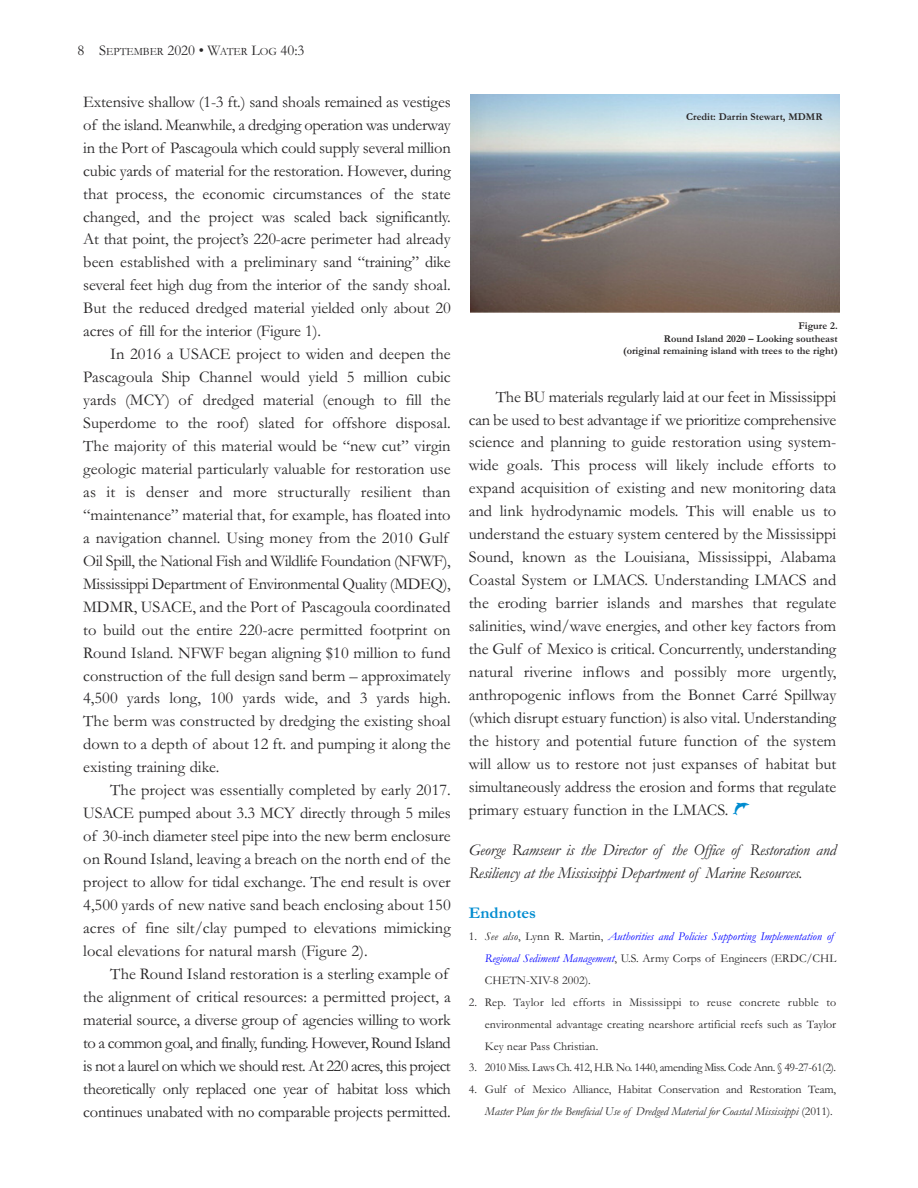
<style>
.page{position:relative;width:918px;height:1188px;background:#fff}
.page>*{position:absolute;margin:0;border:0;box-sizing:border-box;transform-origin:0 0}
.t1{font:16.5px/23px "Garamond";color:#272526;text-align:justify}
.t2{font:italic 16.5px/22.5px "Garamond";letter-spacing:-.015em;color:#272526}
.t3{font:700 16.5px "Garamond";color:#008cd0}
.t4{font:12px/21.9px "Garamond";letter-spacing:-.01em;color:#272526;text-align:justify}
.t5{font:italic 12px/21.9px "Garamond";color:#00f}
.t6{font:12px "Garamond";letter-spacing:-.035em;color:#272526}
.t7{font:11.25px "Garamond";color:#272526}
.t8{font:700 10.5px/12.6px "Garamond";color:#272526;text-align:right}
.s1{font-size:15px}
.s2{font-family:"Mini Pics Lil Fishies";color:#008cd0}
.s3{font-style:normal;color:#272526}
.s4{color:#272526}
.s5{font-style:italic}
</style>
<div class="page">
<img style="left:470px;top:94px;width:369px;height:218px">
<p class="t7" style="left:78px;top:44px;width:228px"><span class="s1">8 S</span>EPTEMBER <span class="s1">2020 • W</span>ATER <span class="s1">L</span>OG <span class="s1">40:3</span></p>
<p class="t1" style="left:83px;top:90px;width:369px">Extensive shallow (1-3 ft.) sand shoals remained as vestiges of the island. Meanwhile, a dredging operation was underway in the Port of Pascagoula which could supply several million cubic yards of material for the restoration. However, during that process, the economic circumstances of the state changed, and the project was scaled back significantly.<br>At that point, the project’s 220-acre perimeter had already been established with a preliminary sand “training” dike several feet high dug from the interior of the sandy shoal.<br>But the reduced dredged material yielded only about 20 acres of fill for the interior (Figure 1).</p>
<p class="t1" style="left:83px;top:342px;width:369px;text-align:left;text-indent:27px">In 2016 a USACE project to widen and deepen the Pascagoula Ship Channel would yield 5 million cubic yards (MCY) of dredged material (enough to fill the Superdome to the roof) slated for offshore disposal.<br>The majority of this material would be “new cut” virgin geologic material particularly valuable for restoration use as it is denser and more structurally resilient than “maintenance” material that, for example, has floated into a navigation channel. Using money from the 2010 Gulf Oil Spill, the National Fish and Wildlife Foundation (NFWF), Mississippi Department of Environmental Quality (MDEQ), MDMR, USACE, and the Port of Pascagoula coordinated to build out the entire 220-acre permitted footprint on Round Island. NFWF began aligning $10 million to fund construction of the full design sand berm – approximately 4,500 yards long, 100 yards wide, and 3 yards high.<br>The berm was constructed by dredging the existing shoal down to a depth of about 12 ft. and pumping it along the existing training dike.</p>
<p class="t1" style="left:83px;top:778px;width:369px;text-indent:27px">The project was essentially completed by early 2017.<br>USACE pumped about 3.3 MCY directly through 5 miles of 30-inch diameter steel pipe into the new berm enclosure on Round Island, leaving a breach on the north end of the project to allow for tidal exchange. The end result is over 4,500 yards of new native sand beach enclosing about 150 acres of fine silt/clay pumped to elevations mimicking local elevations for natural marsh (Figure 2).</p>
<p class="t1" style="left:83px;top:962px;width:369px;text-align:left;text-indent:27px">The Round Island restoration is a sterling example of the alignment of critical resources: a permitted project, a material source, a diverse group of agencies willing to work to a common goal, and finally, funding. However, Round Island is not a laurel on which we should rest. At 220 acres, this project theoretically only replaced one year of habitat loss which continues unabated with no comparable projects permitted.</p>
<p class="t8" style="left:686px;top:111px;width:138px">Credit: Darrin Stewart, MDMR</p>
<p class="t8" style="left:623px;top:319px;width:216px">Figure 2.<br>Round Island 2020 – Looking southeast<br>(original remaining island with trees to the right)</p>
<p class="t1" style="left:469px;top:384px;width:369px;text-indent:27px">The BU materials regularly laid at our feet in Mississippi can be used to best advantage if we prioritize comprehensive science and planning to guide restoration using system&shy;wide goals. This process will likely include efforts to expand acquisition of existing and new monitoring data and link hydrodynamic models. This will enable us to understand the estuary system centered by the Mississippi Sound, known as the Louisiana, Mississippi, Alabama Coastal System or LMACS. Understanding LMACS and the eroding barrier islands and marshes that regulate salinities, wind/wave energies, and other key factors from the Gulf of Mexico is critical. Concurrently, understanding natural riverine inflows and possibly more urgently, anthropogenic inflows from the Bonnet Carré Spillway (which disrupt estuary function) is also vital. Understanding the history and potential future function of the system will allow us to restore not just expanses of habitat but simultaneously address the erosion and forms that regulate primary estuary function in the LMACS. <span class="s2">l</span></p>
<p class="t2" style="left:469px;top:838px;width:369px">George Ramseur is the Director of the Office of Restoration and<br>Resiliency at the Mississippi Department of Marine Resources.</p>
<p class="t3" style="left:469px;top:903px;width:69px">Endnotes</p>
<p class="t5" style="left:485px;top:925px;width:353px;text-indent:-16px"><span class="s3">1.</span> <span class="s4">See also</span><span class="s3">, Lynn R. Martin,</span> Authorities and Policies Supporting Implementation of<br>Regional Sediment Management<span class="s3">, U.S. Army Corps of Engineers (ERDC/CHL<br>CHETN-XIV-8 2002).</span></p>
<p class="t4" style="left:485px;top:991px;width:353px;text-indent:-16px">2. Rep. Taylor led efforts in Mississippi to reuse concrete rubble to environmental advantage creating nearshore artificial reefs such as Taylor Key near Pass Christian.</p>
<p class="t6" style="left:469px;top:1060px;width:369px">3. 2010 Miss. Laws Ch. 412, H.B. No. 1440, amending Miss. Code Ann. § 49-27-61(2).</p>
<p class="t4" style="left:469px;top:1078px;width:369px;text-align:right">4. Gulf of Mexico Alliance, Habitat Conservation and Restoration Team,<br><span class="s5">Master Plan for the Beneficial Use of Dredged Material for Coastal Mississippi</span> (2011).</p>
</div>
